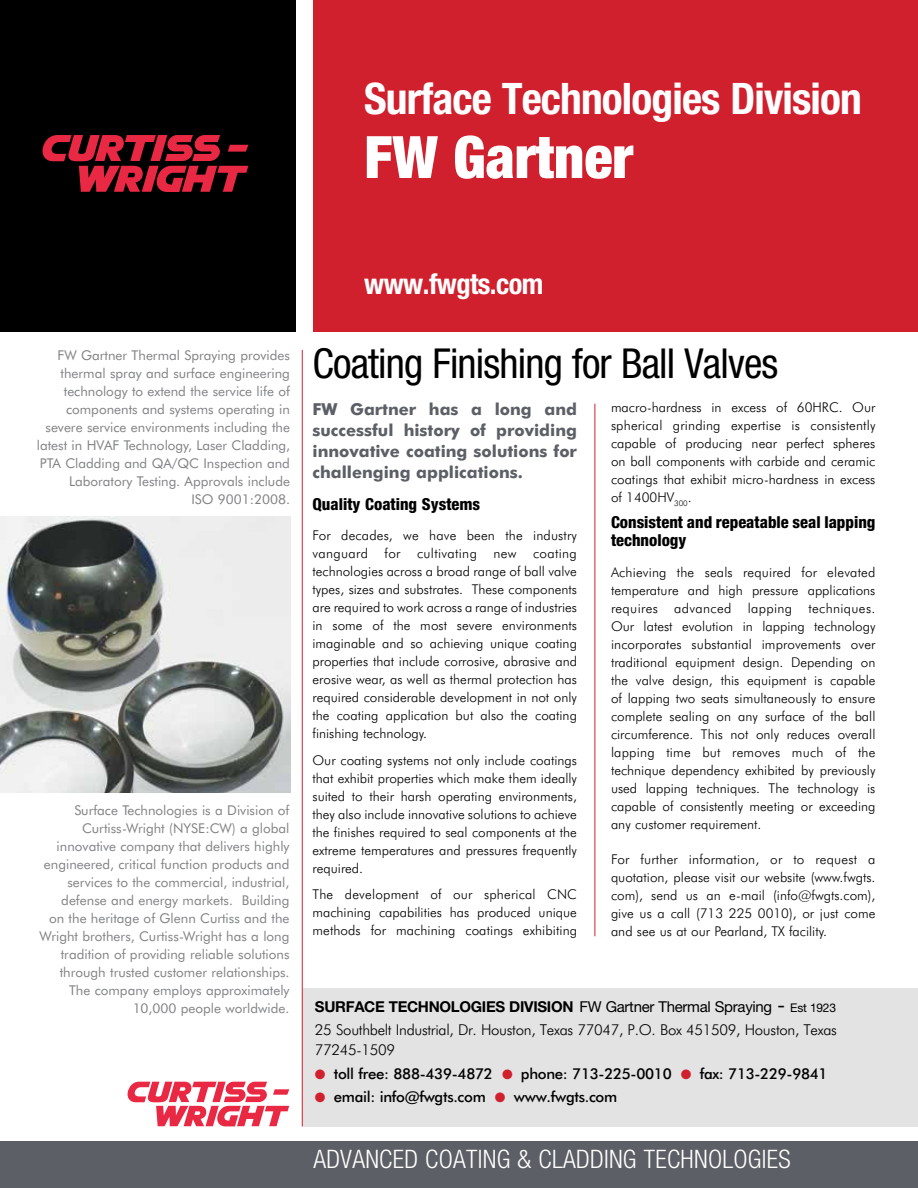
<style>
.page{position:relative;width:918px;height:1188px;background:#fff}
.page>*{position:absolute;margin:0;border:0;box-sizing:border-box;transform-origin:0 0}
.t1{font:900 condensed 58.5px "Helvetica Neue LT Std";color:#fff}
.t2{font:700 condensed 43.5px "Helvetica Neue LT Std";letter-spacing:-.02em;color:#fff}
.t3{font:condensed 41.4px "Helvetica Neue LT Std";letter-spacing:-.02em;color:#000}
.t4{font:700 condensed 28.5px "Helvetica Neue LT Std";letter-spacing:-.02em;color:#fff}
.t5{font:300 condensed 25.5px "Helvetica Neue LT Std";letter-spacing:.01em;color:#fff}
.t6{font:700 16.5px/21px "Futura BT";color:#5c5f65;text-align:justify}
.t7{font:800 condensed 16.5px/18px "Helvetica Neue LT Std";color:#000}
.t8{font:500 15px "Futura BT";letter-spacing:-.02em;color:#000}
.t9{font:300 15px/19.5px "Futura BT";letter-spacing:-.02em;color:#000}
.t10{font:700 15px "Helvetica Neue LT Std";letter-spacing:-.02em;color:#000}
.t11{font:300 13.5px/18px "Futura BT";color:#000;text-align:justify}
.t12{font:13.5px/18px "Futura BT";color:#808285;text-align:right}
.s1{font-weight:400}
.s2{font-weight:400;font-size:19.5px}
.s3{font-weight:400;font-size:12px}
.s4{color:#d0202e}
</style>
<div class="page">
<div style="left:313px;top:0;width:605px;height:332px;background:#d0202e"></div>
<div style="left:0;top:0;width:296px;height:332px;background:#000"></div>
<svg style="left:43px;top:135px;width:205px;height:57px"></svg>
<div style="left:0;top:1141px;width:918px;height:47px;background:#5c5f65"></div>
<svg style="left:128px;top:1082px;width:161px;height:44px"></svg>
<img style="left:0;top:516px;width:290px;height:276px">
<hr style="left:595px;top:404px;width:1px;height:532px;background:#d0202e">
<div style="left:302px;top:988px;width:616px;height:138px;background:#e4e3e3"></div>
<hr style="left:302px;top:350px;width:1px;height:776px;background:#d0202e">
<h2 class="t2" style="left:364px;top:73px;width:499px">Surface Technologies Division</h2>
<h1 class="t1" style="left:364px;top:121px;width:270px">FW Gartner</h1>
<p class="t12" style="left:37px;top:346px;width:255px">FW Gartner Thermal Spraying provides thermal spray and surface engineering technology to extend the service life of components and systems operating in severe service environments including the latest in HVAF Technology, Laser Cladding, PTA Cladding and QA/QC Inspection and Laboratory Testing. Approvals include<br>ISO 9001:2008.</p>
<p class="t12" style="left:40px;top:801px;width:251px">Surface Technologies is a Division of Curtiss-Wright (NYSE:CW) a global innovative company that delivers highly engineered, critical function products and services to the commercial, industrial, defense and energy markets. Building<br>on the heritage of Glenn Curtiss and the Wright brothers, Curtiss-Wright has a long tradition of providing reliable solutions through trusted customer relationships.<br>The company employs approximately 10,000 people worldwide.</p>
<h3 class="t4" style="left:364px;top:266px;width:181px">www.fwgts.com</h3>
<h3 class="t3" style="left:313px;top:340px;width:467px">Coating Finishing for Ball Valves</h3>
<p class="t6" style="left:313px;top:398px;width:266px">FW Gartner has a long and successful history of providing innovative coating solutions for challenging applications.</p>
<p class="t7" style="left:313px;top:495px;width:169px">Quality Coating Systems</p>
<p class="t11" style="left:313px;top:526px;width:266px">For decades, we have been the industry vanguard for cultivating new coating technologies across a broad range of ball valve types, sizes and substrates. These components are required to work across a range of industries in some of the most severe environments imaginable and so achieving unique coating properties that include corrosive, abrasive and erosive wear, as well as thermal protection has required considerable development in not only the coating application but also the coating finishing technology.</p>
<p class="t11" style="left:313px;top:751px;width:266px">Our coating systems not only include coatings that exhibit properties which make them ideally suited to their harsh operating environments, they also include innovative solutions to achieve the finishes required to seal components at the extreme temperatures and pressures frequently required.</p>
<p class="t11" style="left:313px;top:885px;width:266px">The development of our spherical CNC machining capabilities has produced unique methods for machining coatings exhibiting</p>
<p class="t11" style="left:611px;top:398px;width:266px">macro-hardness in excess of 60HRC. Our spherical grinding expertise is consistently capable of producing near perfect spheres on ball components with carbide and ceramic coatings that exhibit micro-hardness in excess of 1400HV<sub>300</sub>.</p>
<p class="t7" style="left:611px;top:513px;width:266px">Consistent and repeatable seal lapping technology</p>
<p class="t11" style="left:611px;top:563px;width:266px">Achieving the seals required for elevated temperature and high pressure applications requires advanced lapping techniques.<br>Our latest evolution in lapping technology incorporates substantial improvements over traditional equipment design. Depending on the valve design, this equipment is capable of lapping two seats simultaneously to ensure complete sealing on any surface of the ball circumference. This not only reduces overall lapping time but removes much of the technique dependency exhibited by previously used lapping techniques. The technology is capable of consistently meeting or exceeding any customer requirement.</p>
<p class="t11" style="left:611px;top:850px;width:266px">For further information, or to request a quotation, please visit our website (www.fwgts. com), send us an e-mail (info@fwgts.com), give us a call (713 225 0010), or just come and see us at our Pearland, TX facility.</p>
<p class="t10" style="left:315px;top:997px;width:523px">SURFACE TECHNOLOGIES DIVISION <span class="s1">FW Gartner Thermal Spraying</span> <span class="s2">-</span> <span class="s3">Est 1923</span></p>
<p class="t9" style="left:315px;top:1020px;width:524px">25 Southbelt Industrial, Dr. Houston, Texas 77047, P.O. Box 451509, Houston, Texas<br>77245-1509</p>
<p class="t8" style="left:315px;top:1064px;width:514px"><span class="s4">●</span> toll free: 888-439-4872 <span class="s4">●</span> phone: 713-225-0010 <span class="s4">●</span> fax: 713-229-9841</p>
<p class="t8" style="left:315px;top:1088px;width:304px"><span class="s4">●</span> email: info@fwgts.com <span class="s4">●</span> www.fwgts.com</p>
<h3 class="t5" style="left:313px;top:1144px;width:479px">ADVANCED COATING &amp; CLADDING TECHNOLOGIES</h3>
</div>
